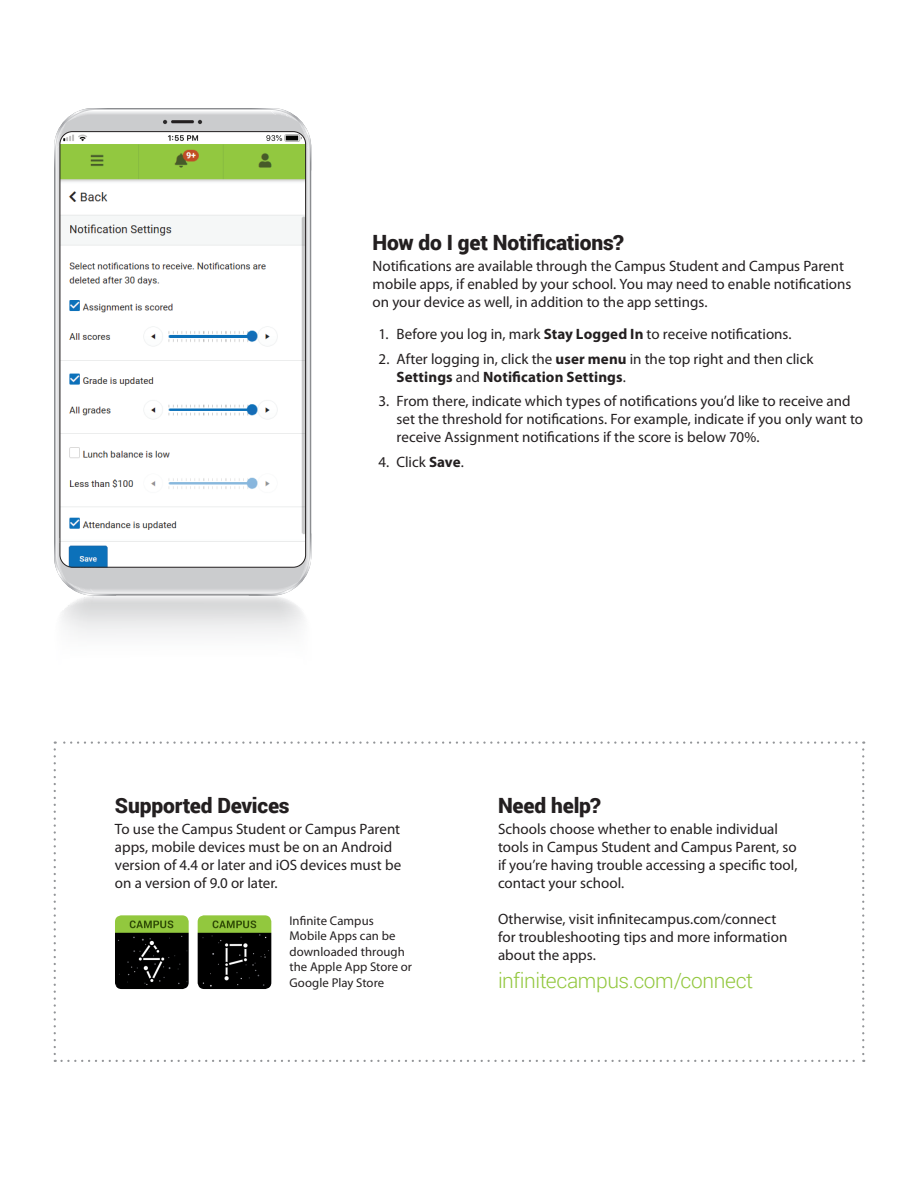
<style>
.page{position:relative;width:918px;height:1188px;background:#fff}
.page>*{position:absolute;margin:0;border:0;box-sizing:border-box;transform-origin:0 0}
.Subhead{font:900 21px "Roboto";letter-spacing:-.01em;color:#231f20}
.Subhead-2{font:300 21px "Roboto";letter-spacing:-.02em;color:#92c73d}
.body_text{font:15px/18px "Myriad Pro";color:#231f20}
.t1{font:12.75px/15.5px "Myriad Pro";letter-spacing:.005em;color:#231f20}
.s1{font-weight:700}
</style>
<div class="page">
<svg style="left:54px;top:108px;width:257px;height:527px"></svg>
<img style="left:60px;top:132px;width:246px;height:12px">
<img style="left:62px;top:144px;width:242px;height:395px">
<img style="left:60px;top:539px;width:246px;height:28px">
<img style="left:67px;top:515px;width:115px;height:18px">
<div style="left:60px;top:131px;width:246px;height:437px;border:1px solid #231f20;border-radius:13px"></div>
<svg style="left:54px;top:741px;width:810px;height:321px"></svg>
<p class="Subhead" style="left:373px;top:228px;width:253px">How do I get Notifications?</p>
<p class="body_text" style="left:373px;top:257px;width:480px">Notifications are available through the Campus Student and Campus Parent mobile apps, if enabled by your school. You may need to enable notifications on your device as well, in addition to the app settings.</p>
<p class="body_text" style="left:379px;top:325px;width:415px">1. Before you log in, mark <span class="s1">Stay Logged In</span> to receive notifications.</p>
<p class="body_text" style="left:397px;top:349px;width:418px;text-indent:-18px">2. After logging in, click the <span class="s1">user menu</span> in the top right and then click<br><span class="s1">Settings</span> and <span class="s1">Notification Settings</span>.</p>
<p class="body_text" style="left:397px;top:392px;width:468px;text-indent:-18px">3. From there, indicate which types of notifications you’d like to receive and set the threshold for notifications. For example, indicate if you only want to receive Assignment notifications if the score is below 70%.</p>
<p class="body_text" style="left:379px;top:453px;width:87px">4. Click <span class="s1">Save</span>.</p>
<p class="Subhead" style="left:115px;top:791px;width:176px">Supported Devices</p>
<p class="body_text" style="left:115px;top:820px;width:288px">To use the Campus Student or Campus Parent apps, mobile devices must be on an Android version of 4.4 or later and iOS devices must be on a version of 9.0 or later.</p>
<p class="t1" style="left:290px;top:913px;width:124px">Infinite Campus<br>Mobile Apps can be downloaded through the Apple App Store or<br>Google Play Store</p>
<p class="Subhead" style="left:498px;top:791px;width:104px">Need help?</p>
<p class="body_text" style="left:498px;top:820px;width:301px">Schools choose whether to enable individual tools in Campus Student and Campus Parent, so if you’re having trouble accessing a specific tool, contact your school.</p>
<p class="body_text" style="left:498px;top:910px;width:291px">Otherwise, visit infinitecampus.com/connect for troubleshooting tips and more information about the apps.</p>
<p class="Subhead-2" style="left:498px;top:966px;width:257px">infinitecampus.com/connect</p>
</div>
